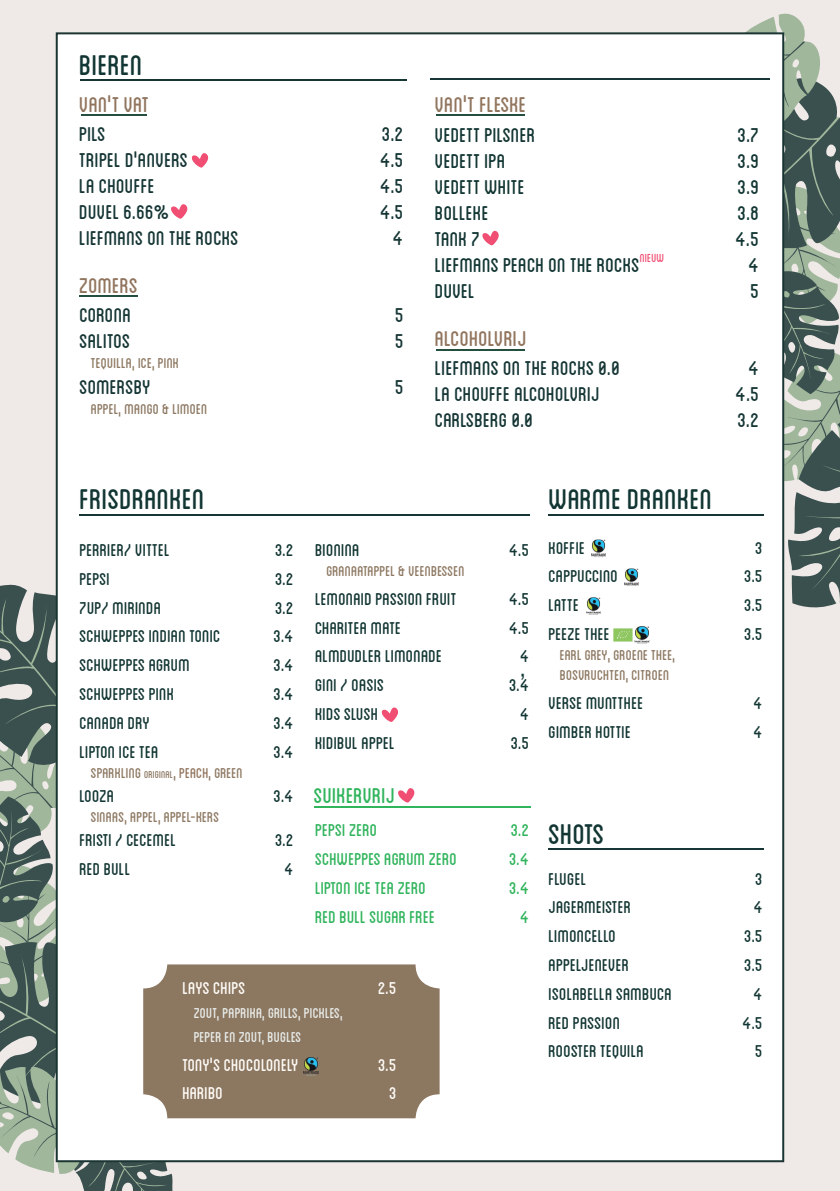
<style>
.page{position:relative;width:840px;height:1191px;background:#fff}
.page>*{position:absolute;margin:0;border:0;box-sizing:border-box;transform-origin:0 0}
.t1{font:40px "Blanch Caps";color:#123633}
.t2{font:30px "Blanch Caps";color:#91755e}
.t3{font:30px "Blanch Caps";color:#30b45c}
.t4{font:28px "Blanch Caps";color:#153635}
.t5{font:28px "Blanch Caps";color:#123633}
.t6{font:24px "Blanch Caps";color:#123633}
.t7{font:24px "Blanch Caps";color:#30b45c}
.t8{font:24px "Blanch Caps";color:#fefbf6}
.t9{font:20px/20px "Blanch Caps";color:#8c7761}
.t10{font:20px/24px "Blanch Caps";color:#eaeeeb}
.s1{font-size:14px}
.s2{color:#91755e}
</style>
<div class="page">
<div style="left:0;top:0;width:839px;height:1191px;background:#efeae7"></div>
<svg style="left:746px;top:13px;width:93px;height:599px"></svg>
<svg style="left:0;top:580px;width:176px;height:611px"></svg>
<div style="left:56px;top:32px;width:727px;height:1130px;background:#fff"></div>
<div style="left:143px;top:964px;width:296px;height:154px;background:#8c7761;border-radius:24px"></div>
<hr style="left:81px;top:115px;width:66px;height:1px;background:#244f3e">
<hr style="left:79px;top:296px;width:58px;height:1px;background:#244f3e">
<hr style="left:435px;top:115px;width:89px;height:1px;background:#244f3e">
<hr style="left:435px;top:349px;width:89px;height:1px;background:#244f3e">
<svg style="left:397px;top:787px;width:17px;height:16px"></svg>
<svg style="left:381px;top:707px;width:17px;height:15px"></svg>
<svg style="left:191px;top:153px;width:17px;height:15px"></svg>
<svg style="left:170px;top:204px;width:17px;height:15px"></svg>
<svg style="left:481px;top:230px;width:17px;height:16px"></svg>
<hr style="left:81px;top:79px;width:326px;height:1px;background:#153635">
<hr style="left:430px;top:79px;width:339px;height:1px;background:#153635">
<hr style="left:79px;top:514px;width:450px;height:1px;background:#153635">
<hr style="left:548px;top:514px;width:215px;height:1px;background:#153635">
<hr style="left:548px;top:848px;width:215px;height:1px;background:#153635">
<hr style="left:314px;top:806px;width:216px;height:1px;background:#30b45c">
<img style="left:612px;top:628px;width:19px;height:13px">
<img style="left:634px;top:626px;width:15px;height:17px">
<img style="left:634px;top:628px;width:15px;height:12px">
<img style="left:585px;top:597px;width:15px;height:18px">
<img style="left:585px;top:599px;width:15px;height:12px">
<img style="left:623px;top:568px;width:15px;height:18px">
<img style="left:623px;top:570px;width:15px;height:12px">
<img style="left:590px;top:539px;width:15px;height:18px">
<img style="left:590px;top:542px;width:15px;height:11px">
<img style="left:304px;top:1070px;width:14px;height:5px">
<img style="left:304px;top:1057px;width:14px;height:13px">
<h1 class="t1" style="left:79px;top:47px;width:65px">bieren</h1>
<p class="t2" style="left:79px;top:91px;width:71px">van't vat</p>
<p class="t4" style="left:79px;top:122px;width:28px">pils</p>
<p class="t4" style="left:382px;top:122px;width:23px">3.2</p>
<p class="t4" style="left:79px;top:148px;width:110px">tripel d'anvers</p>
<p class="t4" style="left:380px;top:148px;width:25px">4.5</p>
<p class="t4" style="left:79px;top:174px;width:77px">la chouffe</p>
<p class="t4" style="left:380px;top:174px;width:25px">4.5</p>
<p class="t4" style="left:79px;top:200px;width:92px">duvel 6.66%</p>
<p class="t4" style="left:380px;top:200px;width:25px">4.5</p>
<p class="t4" style="left:79px;top:226px;width:161px">liefmans on the rocks</p>
<p class="t4" style="left:393px;top:226px;width:12px">4</p>
<p class="t2" style="left:79px;top:272px;width:60px">zomers</p>
<p class="t4" style="left:79px;top:302px;width:53px">corona</p>
<p class="t4" style="left:395px;top:302px;width:10px">5</p>
<p class="t4" style="left:79px;top:328px;width:52px">salitos</p>
<p class="t4" style="left:395px;top:328px;width:10px">5</p>
<p class="t9" style="left:91px;top:352px;width:90px">tequilla, ice, pink</p>
<p class="t4" style="left:79px;top:374px;width:73px">somersby</p>
<p class="t4" style="left:395px;top:374px;width:10px">5</p>
<p class="t9" style="left:91px;top:398px;width:118px">appel, mango &amp; limoen</p>
<p class="t2" style="left:434px;top:91px;width:93px">van't fleske</p>
<p class="t5" style="left:434px;top:122px;width:102px">vedett pilsner</p>
<p class="t5" style="left:737px;top:122px;width:23px">3.7</p>
<p class="t5" style="left:434px;top:148px;width:72px">vedett ipa</p>
<p class="t5" style="left:737px;top:148px;width:23px">3.9</p>
<p class="t5" style="left:434px;top:174px;width:91px">vedett white</p>
<p class="t5" style="left:737px;top:174px;width:23px">3.9</p>
<p class="t5" style="left:434px;top:200px;width:55px">bolleke</p>
<p class="t5" style="left:737px;top:200px;width:23px">3.8</p>
<p class="t5" style="left:434px;top:226px;width:47px">Tank 7</p>
<p class="t5" style="left:735px;top:226px;width:25px">4.5</p>
<p class="t5" style="left:434px;top:252px;width:231px">Liefmans Peach on the rocks<sup>nieuw</sup></p>
<p class="t5" style="left:748px;top:252px;width:12px">4</p>
<p class="t5" style="left:434px;top:278px;width:42px">duvel</p>
<p class="t5" style="left:750px;top:278px;width:10px">5</p>
<p class="t2" style="left:434px;top:325px;width:93px">alcoholvrij</p>
<p class="t4" style="left:434px;top:356px;width:187px">liefmans on the rocks 0.0</p>
<p class="t4" style="left:748px;top:356px;width:12px">4</p>
<p class="t4" style="left:434px;top:382px;width:167px">la chouffe alcoholvrij</p>
<p class="t4" style="left:735px;top:382px;width:25px">4.5</p>
<p class="t4" style="left:434px;top:408px;width:100px">carlsberg 0.0</p>
<p class="t4" style="left:737px;top:408px;width:23px">3.2</p>
<h1 class="t1" style="left:79px;top:480px;width:127px">frisdranken</h1>
<p class="t6" style="left:79px;top:539px;width:92px">Perrier/ vittel</p>
<p class="t6" style="left:275px;top:539px;width:20px">3.2</p>
<p class="t6" style="left:79px;top:568px;width:32px">pepsi</p>
<p class="t6" style="left:275px;top:568px;width:20px">3.2</p>
<p class="t6" style="left:79px;top:597px;width:83px">7up/ Mirinda</p>
<p class="t6" style="left:275px;top:597px;width:20px">3.2</p>
<p class="t6" style="left:79px;top:625px;width:142px">schweppes indian tonic</p>
<p class="t6" style="left:273px;top:625px;width:22px">3.4</p>
<p class="t6" style="left:79px;top:654px;width:112px">schweppes agrum</p>
<p class="t6" style="left:273px;top:654px;width:22px">3.4</p>
<p class="t6" style="left:79px;top:683px;width:96px">schweppes pink</p>
<p class="t6" style="left:273px;top:683px;width:22px">3.4</p>
<p class="t6" style="left:79px;top:712px;width:72px">canada dry</p>
<p class="t6" style="left:273px;top:712px;width:22px">3.4</p>
<p class="t6" style="left:79px;top:741px;width:81px">lipton ice tea</p>
<p class="t6" style="left:273px;top:741px;width:22px">3.4</p>
<p class="t9" style="left:91px;top:762px;width:153px">sparkling <span class="s1">original</span>, <span class="s2">peach</span>, green</p>
<p class="t6" style="left:79px;top:785px;width:36px">looza</p>
<p class="t6" style="left:273px;top:785px;width:22px">3.4</p>
<p class="t9" style="left:91px;top:806px;width:130px">sinaas, appel, appel-kers</p>
<p class="t6" style="left:79px;top:829px;width:98px">fristi / cecemel</p>
<p class="t6" style="left:275px;top:829px;width:20px">3.2</p>
<p class="t6" style="left:79px;top:857px;width:52px">red bull</p>
<p class="t6" style="left:284px;top:857px;width:11px">4</p>
<p class="t6" style="left:315px;top:539px;width:46px">bionina</p>
<p class="t6" style="left:509px;top:539px;width:22px">4.5</p>
<p class="t9" style="left:326px;top:560px;width:140px">granaatappel &amp; veenbessen</p>
<p class="t6" style="left:315px;top:588px;width:143px">lemonaid passion fruit</p>
<p class="t6" style="left:508px;top:588px;width:22px">4.5</p>
<p class="t6" style="left:315px;top:617px;width:88px">charitea mate</p>
<p class="t6" style="left:508px;top:617px;width:22px">4.5</p>
<p class="t6" style="left:315px;top:645px;width:128px">almdudler limonade</p>
<p class="t6" style="left:520px;top:645px;width:11px">4</p>
<p class="t6" style="left:315px;top:674px;width:71px">gini / oasis</p>
<p class="t6" style="left:508px;top:674px;width:22px">3.’4</p>
<p class="t6" style="left:315px;top:703px;width:65px">kids slush</p>
<p class="t6" style="left:520px;top:703px;width:11px">4</p>
<p class="t6" style="left:315px;top:732px;width:81px">kidibul appel</p>
<p class="t6" style="left:510px;top:732px;width:20px">3.5</p>
<p class="t3" style="left:314px;top:782px;width:83px">suikervrij</p>
<p class="t7" style="left:315px;top:819px;width:64px">pepsi zero</p>
<p class="t7" style="left:510px;top:819px;width:20px">3.2</p>
<p class="t7" style="left:315px;top:848px;width:143px">schweppes agrum zero</p>
<p class="t7" style="left:508px;top:848px;width:22px">3.4</p>
<p class="t7" style="left:315px;top:877px;width:112px">lipton ice tea zero</p>
<p class="t7" style="left:508px;top:877px;width:22px">3.4</p>
<p class="t7" style="left:315px;top:906px;width:121px">red bull sugar free</p>
<p class="t7" style="left:520px;top:906px;width:11px">4</p>
<p class="t8" style="left:182px;top:977px;width:65px">lays chips</p>
<p class="t8" style="left:378px;top:977px;width:20px">2.5</p>
<p class="t10" style="left:194px;top:1000px;width:151px">zout, paprika, grills, pickles, peper en zout, bugles</p>
<p class="t8" style="left:182px;top:1053px;width:117px">tony's chocolonely</p>
<p class="t8" style="left:378px;top:1053px;width:20px">3.5</p>
<p class="t8" style="left:182px;top:1082px;width:42px">Haribo</p>
<p class="t8" style="left:389px;top:1082px;width:9px">3</p>
<h1 class="t1" style="left:548px;top:480px;width:165px">warme dranken</h1>
<p class="t6" style="left:548px;top:537px;width:38px">koffie</p>
<p class="t6" style="left:754px;top:537px;width:9px">3</p>
<p class="t6" style="left:548px;top:565px;width:71px">cappuccino</p>
<p class="t6" style="left:743px;top:565px;width:20px">3.5</p>
<p class="t6" style="left:548px;top:594px;width:32px">latte</p>
<p class="t6" style="left:743px;top:594px;width:20px">3.5</p>
<p class="t6" style="left:548px;top:623px;width:63px">peeze thee</p>
<p class="t6" style="left:743px;top:623px;width:20px">3.5</p>
<p class="t9" style="left:559px;top:644px;width:117px">earl grey, groene thee, bosvruchten, citroen</p>
<p class="t6" style="left:548px;top:692px;width:96px">verse muntthee</p>
<p class="t6" style="left:753px;top:692px;width:11px">4</p>
<p class="t6" style="left:548px;top:721px;width:84px">gimber hottie</p>
<p class="t6" style="left:753px;top:721px;width:11px">4</p>
<h1 class="t1" style="left:548px;top:816px;width:58px">shots</h1>
<p class="t6" style="left:548px;top:867px;width:39px">flugel</p>
<p class="t6" style="left:754px;top:867px;width:9px">3</p>
<p class="t6" style="left:548px;top:896px;width:84px">jagermeister</p>
<p class="t6" style="left:753px;top:896px;width:11px">4</p>
<p class="t6" style="left:548px;top:925px;width:69px">Limoncello</p>
<p class="t6" style="left:743px;top:925px;width:20px">3.5</p>
<p class="t6" style="left:548px;top:954px;width:82px">appeljenever</p>
<p class="t6" style="left:743px;top:954px;width:20px">3.5</p>
<p class="t6" style="left:548px;top:983px;width:125px">isolabella sambuca</p>
<p class="t6" style="left:753px;top:983px;width:11px">4</p>
<p class="t6" style="left:548px;top:1011px;width:73px">red passion</p>
<p class="t6" style="left:742px;top:1011px;width:22px">4.5</p>
<p class="t6" style="left:548px;top:1040px;width:97px">Rooster tequila</p>
<p class="t6" style="left:754px;top:1040px;width:9px">5</p>
</div>
